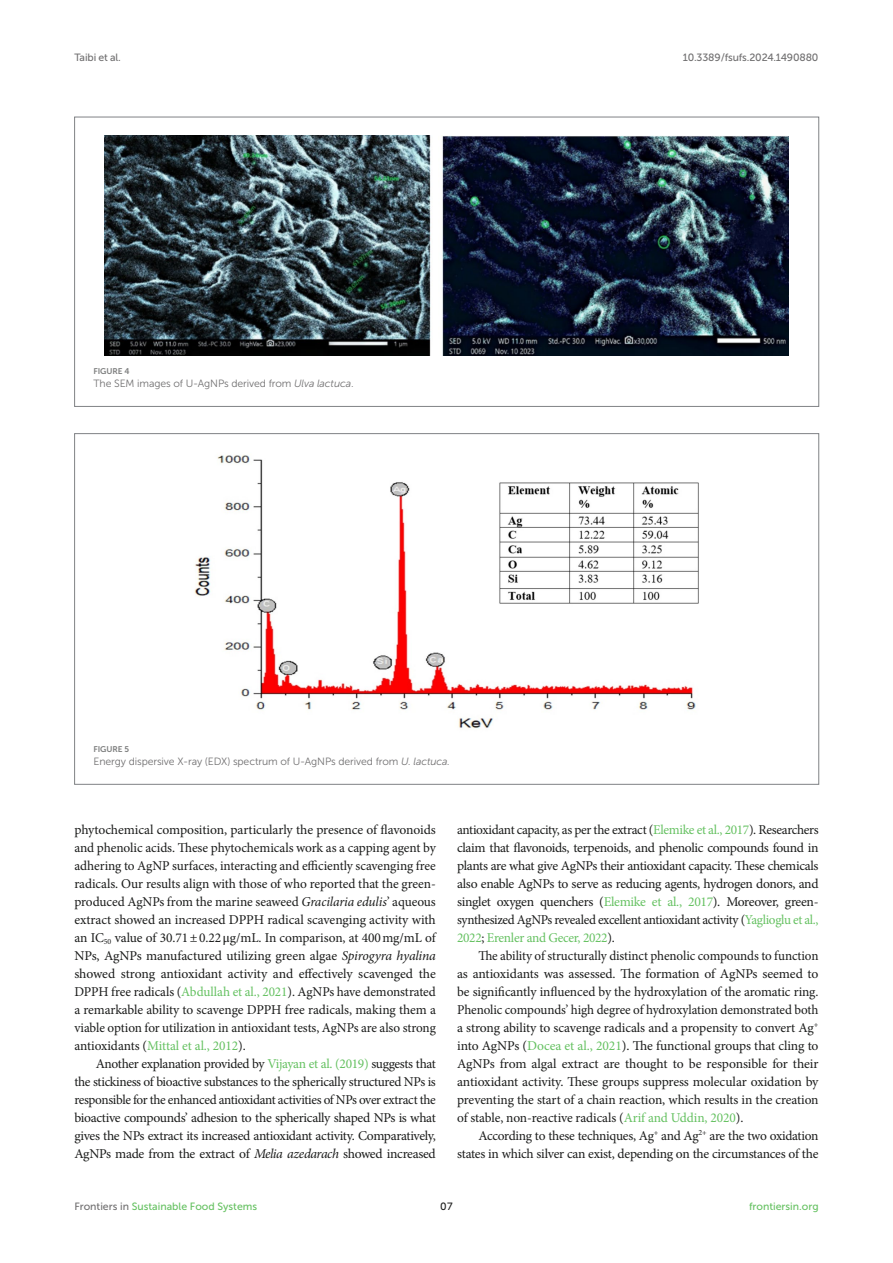
<style>
.page{position:relative;width:893px;height:1263px;background:#fff}
.page>*{position:absolute;margin:0;border:0;box-sizing:border-box;transform-origin:0 0}
.TEXT{font:13.5px/18px "Minion Pro";letter-spacing:-.02em;color:#1b1c1b;text-align:justify}
.FIG_LEG{font:10.5px "Museo Sans 300";letter-spacing:-.01em;color:#706f70}
.t1{font:10.5px "Museo Sans 500";color:#65c161}
.t2{font:10.5px "Museo Sans 500";letter-spacing:-.015em;color:#706f70}
.t3{font:10.5px "Museo Sans 500";color:#1b1c1b}
.FIG_HD{font:8.25px "Museo Sans 700";letter-spacing:-.01em;color:#7e7f7f}
.s1{font-style:italic}
.s2{font-family:"STIX General"}
.s3{color:#65c161}
.s4{color:#706f70}
</style>
<div class="page">
<img style="left:104px;top:136px;width:685px;height:219px">
<img style="left:194px;top:455px;width:505px;height:273px">
<p class="t2" style="left:74px;top:51px;width:48px">Taibi et al.</p>
<p class="t2" style="left:683px;top:51px;width:137px">10.3389/fsufs.2024.1490880</p>
<p class="FIG_HD" style="left:94px;top:367px;width:37px">FIGURE 4</p>
<p class="FIG_LEG" style="left:94px;top:378px;width:262px">The SEM images of U-AgNPs derived from <span class="s1">Ulva lactuca</span>.</p>
<p class="FIG_HD" style="left:94px;top:744px;width:37px">FIGURE 5</p>
<p class="FIG_LEG" style="left:94px;top:756px;width:358px">Energy dispersive X-ray (EDX) spectrum of U-AgNPs derived from <span class="s1">U. lactuca.</span></p>
<p class="TEXT" style="left:74px;top:821px;width:363px">phytochemical composition, particularly the presence of flavonoids and phenolic acids. These phytochemicals work as a capping agent by adhering to AgNP surfaces, interacting and efficiently scavenging free radicals. Our results align with those of who reported that the green&shy;produced AgNPs from the marine seaweed <span class="s1">Gracilaria edulis</span>’ aqueous extract showed an increased DPPH radical scavenging activity with an IC<sub>50</sub> value of 30.71±0.22<span class="s2">μ</span>g/mL. In comparison, at 400mg/mL of NPs, AgNPs manufactured utilizing green algae <span class="s1">Spirogyra hyalina </span>showed strong antioxidant activity and effectively scavenged the DPPH free radicals (<span class="s3">Abdullah et al., 2021</span>). AgNPs have demonstrated a remarkable ability to scavenge DPPH free radicals, making them a viable option for utilization in antioxidant tests, AgNPs are also strong antioxidants (<span class="s3">Mittal et al., 2012</span>).</p>
<p class="TEXT" style="left:74px;top:1055px;width:363px;text-indent:21px">Another explanation provided by <span class="s3">Vijayan et al. (2019)</span> suggests that the stickiness of bioactive substances to the spherically structured NPs is responsible for the enhanced antioxidant activities of NPs over extract the bioactive compounds’ adhesion to the spherically shaped NPs is what gives the NPs extract its increased antioxidant activity. Comparatively, AgNPs made from the extract of <span class="s1">Melia azedarach</span> showed increased</p>
<p class="TEXT" style="left:457px;top:821px;width:363px">antioxidant capacity, as per the extract (<span class="s3">Elemike et al., 2017</span>). Researchers claim that flavonoids, terpenoids, and phenolic compounds found in plants are what give AgNPs their antioxidant capacity. These chemicals also enable AgNPs to serve as reducing agents, hydrogen donors, and singlet oxygen quenchers (<span class="s3">Elemike et al., 2017</span>). Moreover, green&shy;synthesized AgNPs revealed excellent antioxidant activity (<span class="s3">Yaglioglu et al., 2022</span>; <span class="s3">Erenler and Gecer, 2022</span>).</p>
<p class="TEXT" style="left:457px;top:947px;width:363px;text-indent:21px">The ability of structurally distinct phenolic compounds to function as antioxidants was assessed. The formation of AgNPs seemed to be significantly influenced by the hydroxylation of the aromatic ring.<br>Phenolic compounds’ high degree of hydroxylation demonstrated both a strong ability to scavenge radicals and a propensity to convert Ag<sup>+ </sup>into AgNPs (<span class="s3">Docea et al., 2021</span>). The functional groups that cling to AgNPs from algal extract are thought to be responsible for their antioxidant activity. These groups suppress molecular oxidation by preventing the start of a chain reaction, which results in the creation of stable, non-reactive radicals (<span class="s3">Arif and Uddin, 2020</span>).</p>
<p class="TEXT" style="left:457px;top:1127px;width:363px;text-align:right">According to these techniques, Ag<sup>+</sup> and Ag<sup>2+</sup> are the two oxidation states in which silver can exist, depending on the circumstances of the</p>
<p class="t1" style="left:74px;top:1200px;width:184px"><span class="s4">Frontiers in</span> Sustainable Food Systems</p>
<p class="t3" style="left:440px;top:1200px;width:14px">07</p>
<p class="t1" style="left:749px;top:1200px;width:71px">frontiersin.org</p>
</div>
